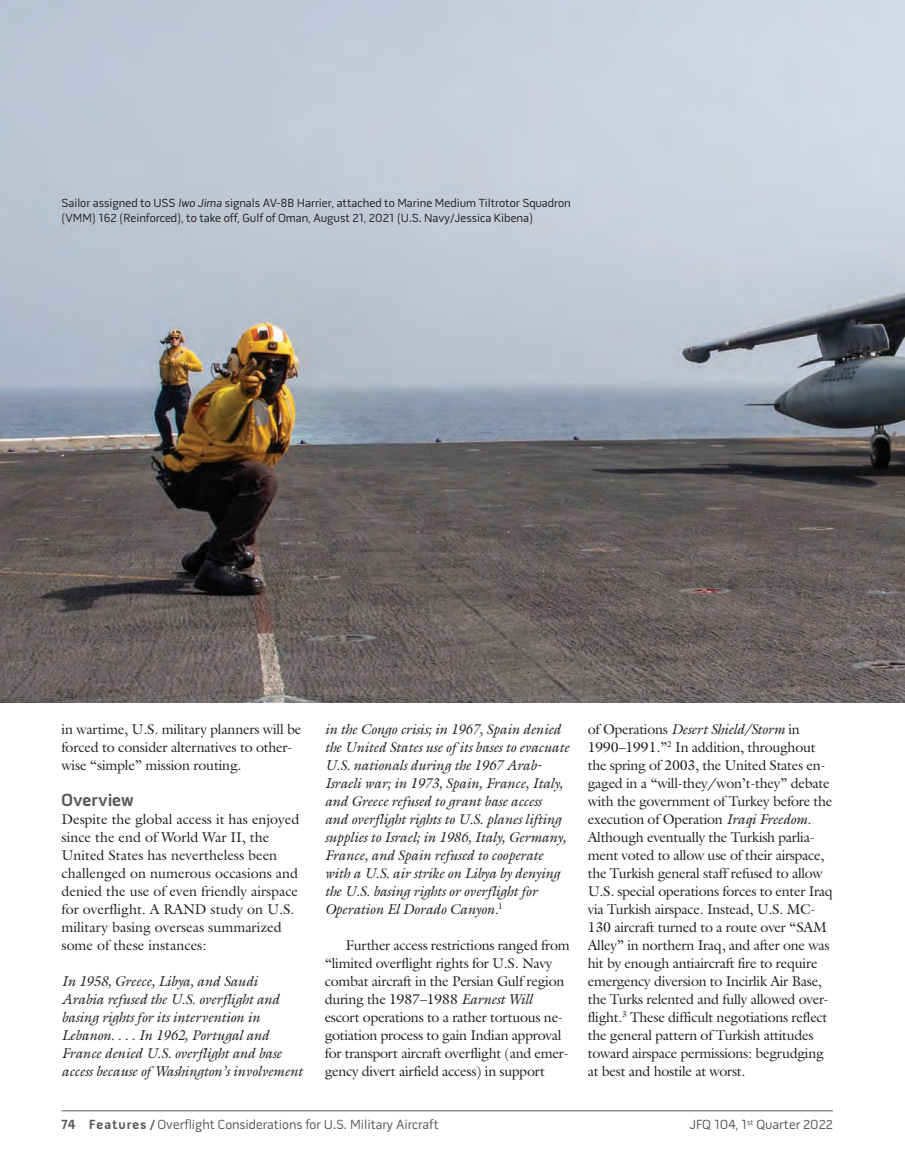
<style>
.page{position:relative;width:905px;height:1175px;background:#fff}
.page>*{position:absolute;margin:0;border:0;box-sizing:border-box;transform-origin:0 0}
.t1{font:700 18px "Pill Gothic 600 mg";letter-spacing:-.01em;color:#57585a}
.t2{font:14.25px/18px "Galliard Std";letter-spacing:-.02em;color:#231f20}
.t3{font:italic 14.25px/18px "Galliard Std";letter-spacing:-.015em;color:#231f20}
.t4{font:14.25px/18px "Galliard Std";color:#231f20}
.t5{font:13.5px "Pill Gothic 600 mg";color:#57585a}
.t6{font:12px/15px "Pill Gothic 600 mg";color:#231f20}
.s1{font-style:italic}
.s2{font-weight:700}
</style>
<div class="page">
<hr style="left:62px;top:1110px;width:770px;height:1px;background:#57585a">
<img style="left:0;top:0;width:904px;height:702px">
<p class="t6" style="left:62px;top:196px;width:511px">Sailor assigned to USS <span class="s1">Iwo Jima</span> signals AV-8B Harrier, attached to Marine Medium Tiltrotor Squadron (VMM) 162 (Reinforced), to take off, Gulf of Oman, August 21, 2021 (U.S. Navy/Jessica Kibena)</p>
<p class="t2" style="left:62px;top:719px;width:241px">in wartime, U.S. military planners will be forced to consider alternatives to other&shy;wise “simple” mission routing.</p>
<p class="t1" style="left:62px;top:792px;width:74px">Overview</p>
<p class="t4" style="left:62px;top:809px;width:239px">Despite the global access it has enjoyed since the end of World War II, the United States has nevertheless been challenged on numerous occasions and denied the use of even friendly airspace for overflight. A RAND study on U.S. military basing overseas summarized some of these instances:</p>
<p class="t3" style="left:62px;top:971px;width:242px">In 1958, Greece, Libya, and Saudi Arabia refused the U.S. overflight and basing rights for its intervention in Lebanon. . . . In 1962, Portugal and France denied U.S. overflight and base access because of Washington’s involvement</p>
<p class="t3" style="left:324px;top:719px;width:246px">in the Congo crisis; in 1967, Spain denied the United States use of its bases to evacuate U.S. nationals during the 1967 Arab-Israeli war; in 1973, Spain, France, Italy, and Greece refused to grant base access<br>and overflight rights to U.S. planes lifting supplies to Israel; in 1986, Italy, Germany, France, and Spain refused to cooperate with a U.S. air strike on Libya by denying the U.S. basing rights or overflight for Operation El Dorado Canyon.<sup>1</sup></p>
<p class="t2" style="left:324px;top:935px;width:247px;text-indent:21px">Further access restrictions ranged from “limited overflight rights for U.S. Navy combat aircraft in the Persian Gulf region during the 1987–1988 <span class="s1">Earnest Will </span>escort operations to a rather tortuous ne&shy;gotiation process to gain Indian approval for transport aircraft overflight (and emer&shy;gency divert airfield access) in support</p>
<p class="t2" style="left:587px;top:719px;width:246px">of Operations <span class="s1">Desert Shield/Storm</span> in 1990–1991.”<sup>2</sup> In addition, throughout the spring of 2003, the United States en&shy;gaged in a “will-they/won’t-they” debate with the government of Turkey before the execution of Operation <span class="s1">Iraqi Freedom</span>.<br>Although eventually the Turkish parlia&shy;ment voted to allow use of their airspace, the Turkish general staff refused to allow U.S. special operations forces to enter Iraq via Turkish airspace. Instead, U.S. MC-130 aircraft turned to a route over “SAM Alley” in northern Iraq, and after one was hit by enough antiaircraft fire to require emergency diversion to Incirlik Air Base, the Turks relented and fully allowed over&shy;flight.<sup>3</sup> These difficult negotiations reflect the general pattern of Turkish attitudes toward airspace permissions: begrudging at best and hostile at worst.</p>
<p class="t5" style="left:62px;top:1119px;width:379px"><span class="s2">74 Features /</span> Overflight Considerations for U.S. Military Aircraft</p>
<p class="t5" style="left:689px;top:1119px;width:145px">JFQ 104, 1<sup>st</sup> Quarter 2022</p>
</div>
